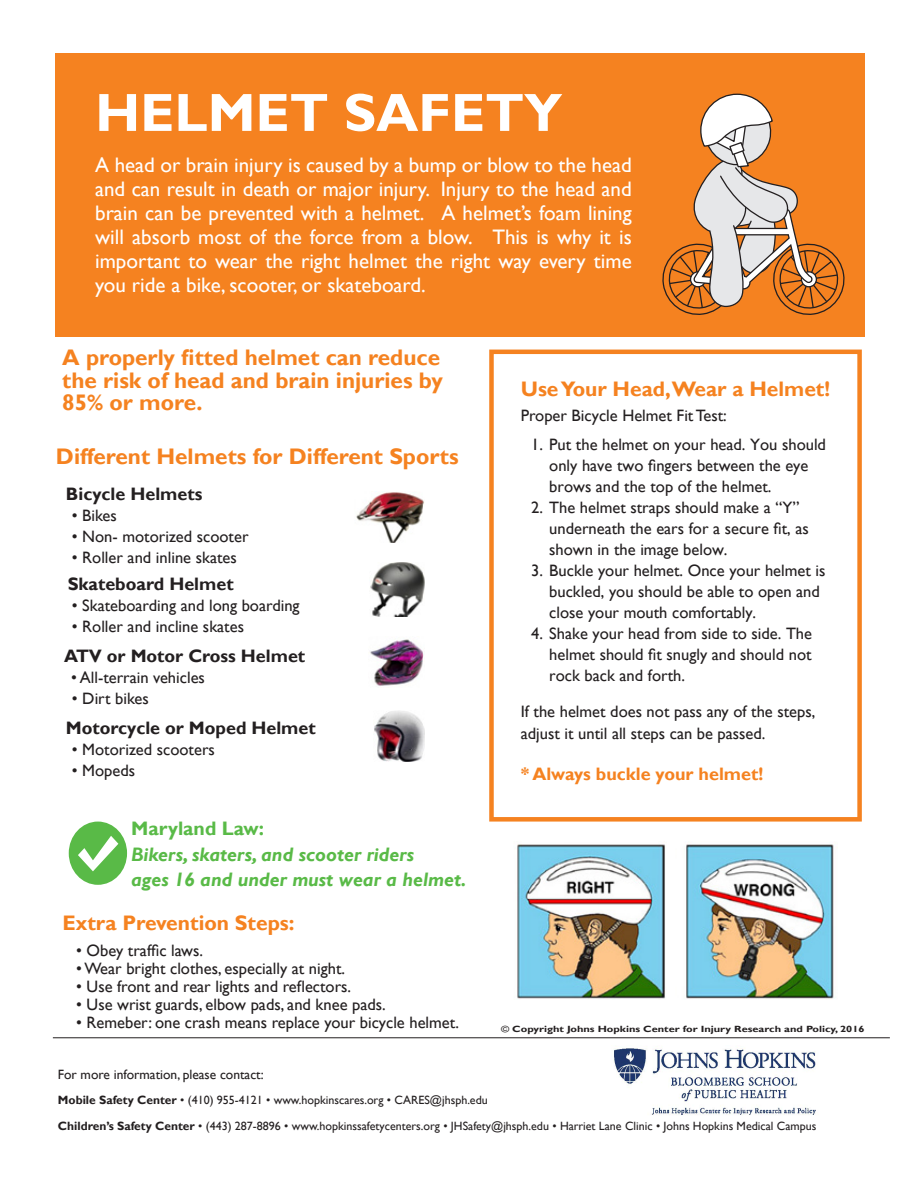
<style>
.page{position:relative;width:918px;height:1188px;background:#fff}
.page>*{position:absolute;margin:0;border:0;box-sizing:border-box;transform-origin:0 0}
.t1{font:700 54px "Gill Sans";color:#fff}
.Bold_Text{font:700 22.5px/22.5px "Gill Sans";color:#f58220;text-align:justify}
.Text{font:21px/24px "Gill Sans";color:#fff;text-align:justify}
.Bold_Text-2{font:700 21px "Gill Sans";color:#f58220}
.Bold_Text-3{font:italic 700 19.5px "Gill Sans";color:#59ba47}
.Bold_Text-4{font:700 19.5px "Gill Sans";color:#59ba47}
.Bold_Text-5{font:700 18px "Gill Sans";color:#231f20}
.Bold_Text-6{font:700 18px "Gill Sans";color:#f58220}
.Text-2{font:700 18px "Gill Sans";color:#231f20}
.Text-3{font:16.5px/21px "Gill Sans";color:#231f20}
.Bold_Text-7{font:16.5px "Gill Sans";color:#231f20}
.Bold_Text-8{font:13.5px "Gill Sans";color:#231f20}
.Bold_Text-9{font:12px "Gill Sans";color:#231f20}
.Bold_Text-10{font:700 9px "Gill Sans";color:#231f20;scale:1.23 1}
.s1{font-weight:400}
.s2{font-weight:700}
</style>
<div class="page">
<div style="left:69px;top:822px;width:58px;height:63px;background:#59ba47;border-radius:50%"></div>
<svg style="left:78px;top:836px;width:40px;height:35px"></svg>
<div style="left:489px;top:350px;width:373px;height:472px;border:4px solid #f58220"></div>
<img style="left:356px;top:492px;width:69px;height:50px">
<img style="left:370px;top:563px;width:55px;height:53px">
<img style="left:370px;top:639px;width:54px;height:47px">
<img style="left:374px;top:711px;width:51px;height:50px">
<img style="left:517px;top:844px;width:319px;height:155px">
<div style="left:55px;top:53px;width:810px;height:284px;background:#f58220"></div>
<svg style="left:662px;top:93px;width:183px;height:222px"></svg>
<hr style="left:53px;top:1037px;width:837px;height:1px;background:#231f20">
<img style="left:614px;top:1048px;width:202px;height:67px">
<p class="t1" style="left:95px;top:80px;width:469px">HELMET SAFETY</p>
<p class="Text" style="left:95px;top:154px;width:538px">A head or brain injury is caused by a bump or blow to the head and can result in death or major injury. Injury to the head and brain can be prevented with a helmet. A helmet’s foam lining will absorb most of the force from a blow. This is why it is important to wear the right helmet the right way every time you ride a bike, scooter, or skateboard.</p>
<p class="Bold_Text" style="left:62px;top:347px;width:382px">A properly fitted helmet can reduce the risk of head and brain injuries by 85% or more.</p>
<p class="Bold_Text" style="left:56px;top:446px;width:404px">Different Helmets for Different Sports</p>
<p class="Bold_Text-5" style="left:66px;top:483px;width:138px">Bicycle Helmets</p>
<p class="Text-3" style="left:72px;top:505px;width:46px">• Bikes</p>
<p class="Text-3" style="left:72px;top:526px;width:178px">• Non- motorized scooter</p>
<p class="Text-3" style="left:72px;top:547px;width:166px">• Roller and inline skates</p>
<p class="Text-2" style="left:68px;top:573px;width:167px">Skateboard Helmet</p>
<p class="Text-3" style="left:72px;top:595px;width:229px">• Skateboarding and long boarding</p>
<p class="Text-3" style="left:72px;top:616px;width:174px">• Roller and incline skates</p>
<p class="Bold_Text-5" style="left:64px;top:645px;width:243px">ATV or Motor Cross Helmet</p>
<p class="Text-3" style="left:71px;top:667px;width:135px">• All-terrain vehicles</p>
<p class="Text-3" style="left:72px;top:688px;width:78px">• Dirt bikes</p>
<p class="Bold_Text-5" style="left:66px;top:717px;width:251px">Motorcycle or Moped Helmet</p>
<p class="Text-3" style="left:72px;top:739px;width:145px">• Motorized scooters</p>
<p class="Text-3" style="left:72px;top:760px;width:65px">• Mopeds</p>
<p class="Bold_Text-4" style="left:131px;top:817px;width:134px">Maryland Law:</p>
<p class="Bold_Text-3" style="left:131px;top:843px;width:285px">Bikers, skaters, and scooter riders</p>
<p class="Bold_Text-3" style="left:131px;top:868px;width:337px">ages 16 and under must wear a helmet.</p>
<p class="Bold_Text-2" style="left:62px;top:911px;width:234px">Extra Prevention Steps:</p>
<p class="Bold_Text-7" style="left:76px;top:941px;width:128px">• Obey traffic laws.</p>
<p class="Bold_Text-7" style="left:76px;top:959px;width:270px">• Wear bright clothes, especially at night.</p>
<p class="Bold_Text-7" style="left:76px;top:977px;width:276px">• Use front and rear lights and reflectors.</p>
<p class="Bold_Text-7" style="left:76px;top:995px;width:311px">• Use wrist guards, elbow pads, and knee pads.</p>
<p class="Bold_Text-7" style="left:76px;top:1013px;width:384px">• Remeber: one crash means replace your bicycle helmet.</p>
<p class="Bold_Text-2" style="left:521px;top:376px;width:311px">Use Your Head,Wear a Helmet!</p>
<p class="Bold_Text-7" style="left:521px;top:406px;width:208px">Proper Bicycle Helmet Fit Test:</p>
<p class="Text-3" style="left:549px;top:434px;width:278px;text-indent:-18px">1. Put the helmet on your head. You should only have two fingers between the eye brows and the top of the helmet.</p>
<p class="Text-3" style="left:549px;top:497px;width:261px;text-indent:-18px">2. The helmet straps should make a “Y” underneath the ears for a secure fit, as shown in the image below.</p>
<p class="Text-3" style="left:549px;top:560px;width:278px;text-indent:-18px">3. Buckle your helmet. Once your helmet is buckled, you should be able to open and close your mouth comfortably.</p>
<p class="Text-3" style="left:549px;top:623px;width:264px;text-align:justify;text-indent:-18px">4. Shake your head from side to side. The helmet should fit snugly and should not rock back and forth.</p>
<p class="Text-3" style="left:521px;top:700px;width:296px;line-height:22.5px">If the helmet does not pass any of the steps, adjust it until all steps can be passed.</p>
<p class="Bold_Text-6" style="left:521px;top:763px;width:244px">* Always buckle your helmet!</p>
<p class="Bold_Text-10" style="left:501px;top:1024px;width:297px"><span class="s1">©</span> Copyright Johns Hopkins Center for Injury Research and Policy, 2016</p>
<p class="Bold_Text-8" style="left:58px;top:1066px;width:207px">For more information, please contact:</p>
<p class="Bold_Text-9" style="left:58px;top:1093px;width:431px"><span class="s2">Mobile Safety Center</span> • (410) 955-4121 • www.hopkinscares.org • CARES@jhsph.edu</p>
<p class="Bold_Text-9" style="left:58px;top:1119px;width:760px"><span class="s2">Children’s Safety Center</span> • (443) 287-8896 • www.hopkinssafetycenters.org • JHSafety@jhsph.edu • Harriet Lane Clinic • Johns Hopkins Medical Campus</p>
</div>
